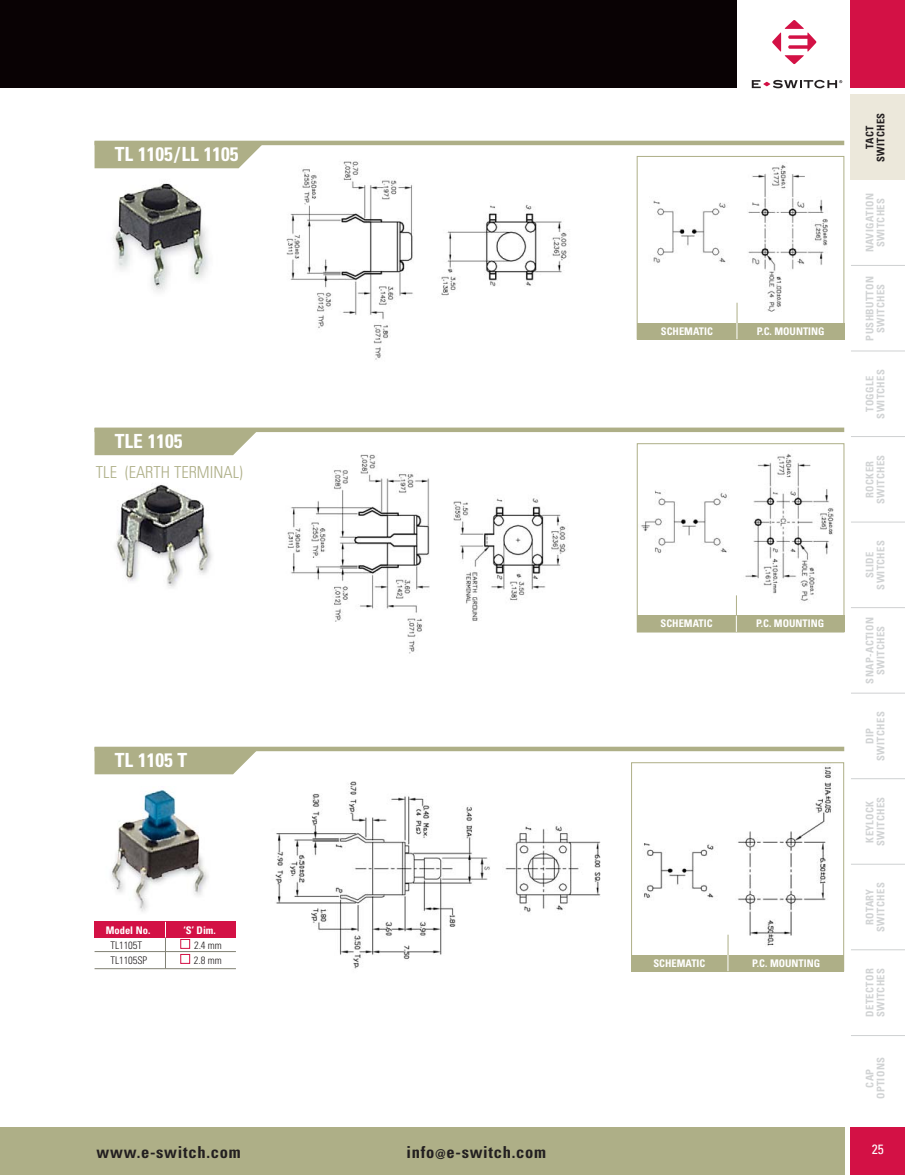
<style>
.page{position:relative;width:905px;height:1175px;background:#fff}
.page>*{position:absolute;margin:0;border:0;box-sizing:border-box;transform-origin:0 0}
.t1{font:700 condensed 19.5px "Univers";color:#fff}
.t2{font:700 condensed 16.5px "Univers";letter-spacing:.045em;color:#231f20}
.t3{font:300 condensed 16.5px "Univers";color:#aeaf87}
.t4{font:condensed 13.5px "Univers";color:#fff}
.t5{font:700 condensed 10.5px/11.2px "Univers";letter-spacing:.035em;color:#d1d3d4;text-align:center}
.t6{font:700 condensed 10.5px "Univers";color:#fff}
.t7{font:300 condensed 10.5px "Univers";letter-spacing:-.01em;color:#231f20}
.t8{font:700 condensed 10.5px/11.2px "Univers";letter-spacing:.035em;color:#231f20;text-align:center}
.s1{font-size:13.5px}
</style>
<div class="page">
<div style="left:0;top:1127px;width:844px;height:47px;background:#aeaf87"></div>
<div style="left:850px;top:0;width:54px;height:88px;background:#d31145"></div>
<div style="left:850px;top:1127px;width:54px;height:47px;background:#d31145"></div>
<hr style="left:850px;top:265px;width:54px;height:1px;background:#d1d3d4">
<hr style="left:850px;top:350px;width:54px;height:1px;background:#d1d3d4">
<hr style="left:850px;top:436px;width:54px;height:1px;background:#d1d3d4">
<hr style="left:850px;top:521px;width:54px;height:1px;background:#d1d3d4">
<hr style="left:850px;top:607px;width:54px;height:1px;background:#d1d3d4">
<hr style="left:850px;top:692px;width:54px;height:1px;background:#d1d3d4">
<hr style="left:850px;top:778px;width:54px;height:1px;background:#d1d3d4">
<hr style="left:850px;top:863px;width:54px;height:1px;background:#d1d3d4">
<hr style="left:850px;top:949px;width:54px;height:1px;background:#d1d3d4">
<hr style="left:850px;top:1035px;width:54px;height:1px;background:#d1d3d4">
<div style="left:850px;top:95px;width:54px;height:85px;background:#ece8db"></div>
<div style="left:0;top:0;width:736px;height:88px;background:#090204"></div>
<svg style="left:772px;top:20px;width:44px;height:44px"></svg>
<svg style="left:751px;top:80px;width:91px;height:8px"></svg>
<img style="left:115px;top:484px;width:97px;height:104px">
<img style="left:286px;top:161px;width:281px;height:199px">
<img style="left:287px;top:454px;width:279px;height:200px">
<img style="left:275px;top:781px;width:326px;height:188px">
<svg style="left:94px;top:145px;width:171px;height:23px;background:#b5b691"></svg>
<hr style="left:94px;top:141px;width:750px;height:4px;background:#aeaf87">
<svg style="left:94px;top:432px;width:163px;height:23px;background:#b4b590"></svg>
<div style="left:94px;top:427px;width:750px;height:5px;background:#aeaf87"></div>
<svg style="left:94px;top:751px;width:166px;height:23px;background:#b5b692"></svg>
<div style="left:94px;top:746px;width:750px;height:5px;background:#aeaf87"></div>
<img style="left:113px;top:183px;width:96px;height:109px">
<img style="left:111px;top:787px;width:97px;height:125px">
<div style="left:95px;top:921px;width:141px;height:17px;background:#d31145"></div>
<svg style="left:180px;top:939px;width:10px;height:25px"></svg>
<hr style="left:165px;top:938px;width:1px;height:30px;background:#818174">
<svg style="left:165px;top:921px;width:1px;height:16px"></svg>
<hr style="left:94px;top:951px;width:142px;height:1px;background:#818174">
<hr style="left:94px;top:968px;width:142px;height:1px;background:#818174">
<img style="left:653px;top:164px;width:175px;height:159px">
<div style="left:636px;top:156px;width:208px;height:183px;border:1px solid #aeaf87"></div>
<img style="left:639px;top:454px;width:203px;height:162px">
<div style="left:637px;top:443px;width:207px;height:189px;border:1px solid #aeaf87"></div>
<img style="left:644px;top:766px;width:188px;height:189px">
<div style="left:631px;top:762px;width:213px;height:209px;border:1px solid #aeaf87"></div>
<div style="left:631px;top:955px;width:213px;height:16px;background:#aeaf87"></div>
<svg style="left:727px;top:934px;width:1px;height:37px"></svg>
<div style="left:636px;top:323px;width:208px;height:16px;background:#aeaf87"></div>
<svg style="left:736px;top:303px;width:1px;height:36px"></svg>
<div style="left:636px;top:616px;width:208px;height:16px;background:#aeaf87"></div>
<svg style="left:736px;top:595px;width:1px;height:37px"></svg>
<h1 class="t1" style="left:115px;top:147px;width:125px">TL 1105/LL 1105</h1>
<h1 class="t1" style="left:115px;top:434px;width:69px">TLE 1105</h1>
<h2 class="t3" style="left:96px;top:466px;width:148px">TLE (EARTH TERMINAL)</h2>
<h1 class="t1" style="left:115px;top:753px;width:74px">TL 1105 T</h1>
<p class="t6" style="left:661px;top:327px;width:53px">SCHEMATIC</p>
<p class="t6" style="left:756px;top:327px;width:69px">P.C. MOUNTING</p>
<p class="t6" style="left:660px;top:620px;width:53px">SCHEMATIC</p>
<p class="t6" style="left:756px;top:620px;width:69px">P.C. MOUNTING</p>
<p class="t6" style="left:106px;top:926px;width:46px">Model No.</p>
<p class="t6" style="left:183px;top:926px;width:34px">‘S’ Dim.</p>
<p class="t7" style="left:111px;top:941px;width:33px">TL1105T</p>
<p class="t7" style="left:194px;top:941px;width:29px">2.4 mm</p>
<p class="t7" style="left:111px;top:956px;width:38px">TL1105SP</p>
<p class="t7" style="left:194px;top:956px;width:29px">2.8 mm</p>
<p class="t6" style="left:653px;top:959px;width:53px">SCHEMATIC</p>
<p class="t6" style="left:752px;top:959px;width:69px">P.C. MOUNTING</p>
<p class="t8" style="left:865px;top:162px;width:51px;rotate:-90deg">TACT<br>SWITCHES</p>
<p class="t5" style="left:865px;top:252px;width:60px;rotate:-90deg">NAVIGATION<br>SWITCHES</p>
<p class="t5" style="left:865px;top:341px;width:66px;rotate:-90deg">PUSHBUTTON<br>SWITCHES</p>
<p class="t5" style="left:865px;top:418px;width:51px;rotate:-90deg">TOGGLE<br>SWITCHES</p>
<p class="t5" style="left:865px;top:504px;width:51px;rotate:-90deg">ROCKER<br>SWITCHES</p>
<p class="t5" style="left:865px;top:589px;width:51px;rotate:-90deg">SLIDE<br>SWITCHES</p>
<p class="t5" style="left:865px;top:683px;width:68px;rotate:-90deg">SNAP-ACTION<br>SWITCHES</p>
<p class="t5" style="left:865px;top:760px;width:51px;rotate:-90deg">DIP<br>SWITCHES</p>
<p class="t5" style="left:865px;top:846px;width:51px;rotate:-90deg">KEYLOCK<br>SWITCHES</p>
<p class="t5" style="left:865px;top:931px;width:51px;rotate:-90deg">ROTARY<br>SWITCHES</p>
<p class="t5" style="left:865px;top:1017px;width:51px;text-align:left;rotate:-90deg">DETECTOR<br>SWITCHES</p>
<p class="t5" style="left:865px;top:1099px;width:43px;rotate:-90deg">CAP<br>OPTIONS</p>
<h2 class="t2" style="left:97px;top:1145px;width:146px">www.e-switch.com</h2>
<h2 class="t2" style="left:406px;top:1145px;width:141px">info<span class="s1">@</span>e-switch.com</h2>
<p class="t4" style="left:871px;top:1144px;width:13px">25</p>
</div>
